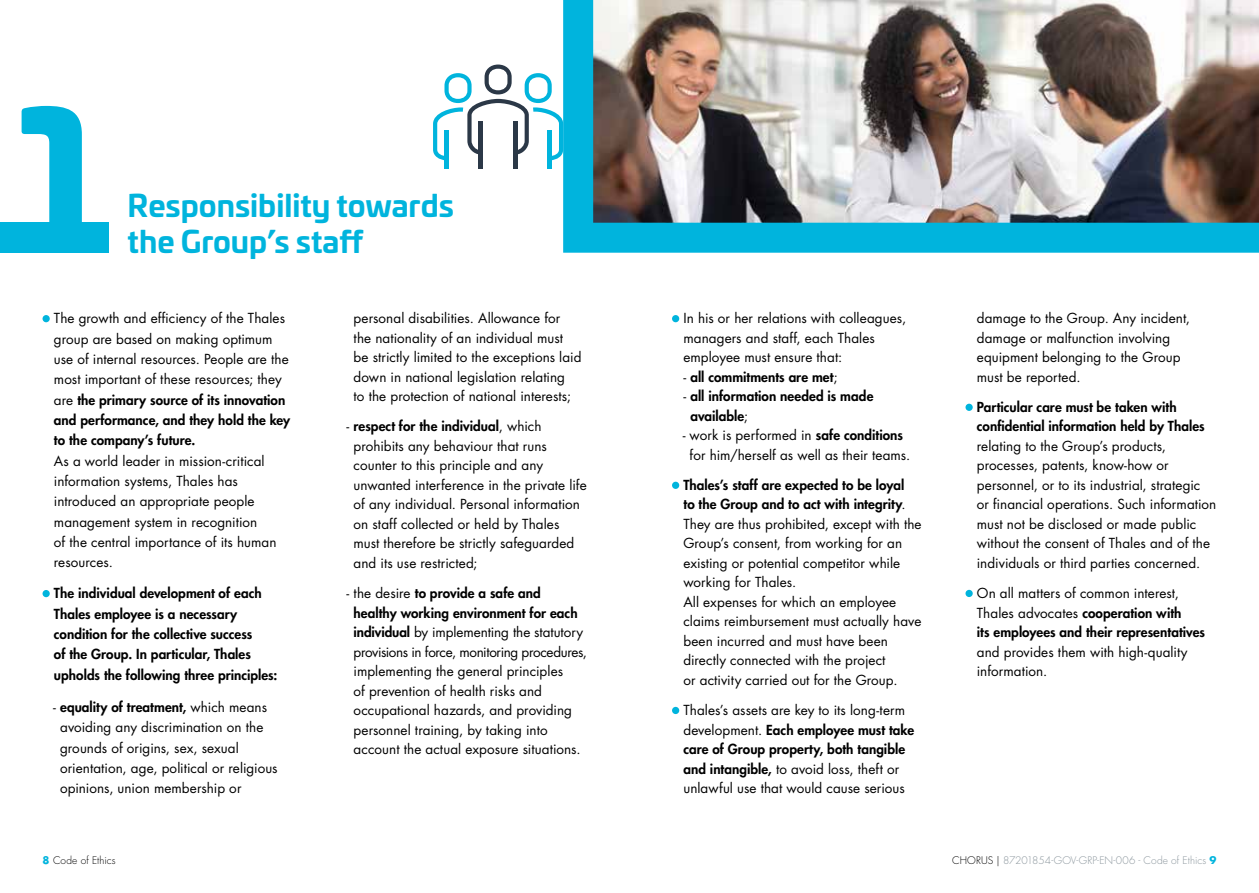
<style>
.page{position:relative;width:1259px;height:893px;background:#fff}
.page>*{position:absolute;margin:0;border:0;box-sizing:border-box;transform-origin:0 0}
.t1{font:900 186px "Univia Pro";color:#00b4dd}
.t2{font:700 30px/36px "Univia Pro";color:#00b4dd}
.t3{font:13.5px/19.5px "Futura Std";letter-spacing:.005em;color:#000}
.t4{font:800 13.5px/19.5px "Futura Std";letter-spacing:.005em;color:#000}
.t5{font:300 10.2px "Futura Std";letter-spacing:.005em;color:#8a959c}
.t6{font:300 10.2px "Futura Std";letter-spacing:.01em;color:#000}
.s1{font-weight:800}
.s2{font-weight:400}
.s3{font-weight:700;color:#00b4dd}
.s4{color:#000}
</style>
<div class="page">
<div style="left:0;top:223px;width:108px;height:30px;background:#00b4dd"></div>
<img style="left:563px;top:0;width:696px;height:253px">
<div style="left:547px;top:130px;width:5px;height:39px;background:#00b4dd"></div>
<hr style="left:513px;top:122px;width:4px;height:47px;background:#2b3847">
<hr style="left:479px;top:122px;width:4px;height:47px;background:#2b3847">
<div style="left:444px;top:130px;width:5px;height:39px;background:#00b4dd"></div>
<svg style="left:433px;top:65px;width:130px;height:95px"></svg>
<div style="left:965px;top:404px;width:7px;height:7px;background:#00b4dd;border-radius:50%"></div>
<div style="left:965px;top:590px;width:7px;height:7px;background:#00b4dd;border-radius:50%"></div>
<div style="left:43px;top:315px;width:7px;height:7px;background:#00b4dd;border-radius:50%"></div>
<div style="left:43px;top:590px;width:7px;height:7px;background:#00b4dd;border-radius:50%"></div>
<div style="left:672px;top:315px;width:7px;height:7px;background:#00b4dd;border-radius:50%"></div>
<div style="left:672px;top:482px;width:7px;height:7px;background:#00b4dd;border-radius:50%"></div>
<div style="left:672px;top:707px;width:7px;height:7px;background:#00b4dd;border-radius:50%"></div>
<h1 class="t1" style="left:15px;top:29px;width:96px">1</h1>
<h2 class="t2" style="left:128px;top:185px;width:328px">Responsibility towards the Group’s staff</h2>
<p class="t3" style="left:54px;top:308px;width:238px;line-height:20.4px">The growth and efficiency of the Thales group are based on making optimum use of internal resources. People are the most important of these resources; they are <span class="s1">the primary source of its innovation and performance, and they hold the key to the company’s future.</span></p>
<p class="t3" style="left:54px;top:451px;width:224px;line-height:20.4px">As a world leader in mission-critical information systems, Thales has introduced an appropriate people management system in recognition<br>of the central importance of its human resources.</p>
<p class="t4" style="left:54px;top:583px;width:225px;line-height:20.4px">The individual development of each Thales employee is a necessary condition for the collective success<br>of the Group. In particular, Thales upholds the following three principles:</p>
<p class="t3" style="left:60px;top:697px;width:219px;line-height:20.4px;text-indent:-7px">- <span class="s1">equality of treatment,</span> which means avoiding any discrimination on the grounds of origins, sex, sexual orientation, age, political or religious opinions, union membership or</p>
<p class="t3" style="left:354px;top:309px;width:229px">personal disabilities. Allowance for<br>the nationality of an individual must<br>be strictly limited to the exceptions laid down in national legislation relating<br>to the protection of national interests;</p>
<p class="t3" style="left:354px;top:417px;width:235px;text-indent:-7px">- <span class="s1">respect for the individual</span>, which prohibits any behaviour that runs counter to this principle and any unwanted interference in the private life of any individual. Personal information on staff collected or held by Thales must therefore be strictly safeguarded and its use restricted;</p>
<p class="t3" style="left:354px;top:583px;width:235px;text-indent:-7px">- the desire <span class="s1">to provide a safe and healthy working environment for each individual</span> by implementing the statutory provisions in force, monitoring procedures, implementing the general principles<br>of prevention of health risks and occupational hazards, and providing personnel training, by taking into account the actual exposure situations.</p>
<p class="t3" style="left:683px;top:309px;width:224px">In his or her relations with colleagues, managers and staff, each Thales employee must ensure that:</p>
<p class="t4" style="left:683px;top:367px;width:156px"><span class="s2">-</span> all commitments are met<span class="s2">;</span></p>
<p class="t4" style="left:690px;top:387px;width:184px;text-indent:-7px"><span class="s2">-</span> all information needed is made available<span class="s2">;</span></p>
<p class="t3" style="left:682px;top:426px;width:229px;text-align:center">- work is performed in <span class="s1">safe conditions </span>for him/herself as well as their teams.</p>
<p class="t3" style="left:683px;top:475px;width:240px"><span class="s1">Thales’s staff are expected to be loyal<br>to the Group and to act with integrity</span>.<br>They are thus prohibited, except with the Group’s consent, from working for an existing or potential competitor while working for Thales.<br>All expenses for which an employee claims reimbursement must actually have been incurred and must have been directly connected with the project<br>or activity carried out for the Group.</p>
<p class="t3" style="left:683px;top:701px;width:232px">Thales’s assets are key to its long-term development. <span class="s1">Each employee must take care of Group property, both tangible and intangible,</span> to avoid loss, theft or unlawful use that would cause serious</p>
<p class="t3" style="left:977px;top:309px;width:215px">damage to the Group. Any incident, damage or malfunction involving equipment belonging to the Group must be reported.</p>
<p class="t4" style="left:977px;top:397px;width:229px">Particular care must be taken with confidential information held by Thales</p>
<p class="t3" style="left:977px;top:436px;width:241px">relating to the Group’s products, processes, patents, know-how or personnel, or to its industrial, strategic<br>or financial operations. Such information must not be disclosed or made public without the consent of Thales and of the individuals or third parties concerned.</p>
<p class="t4" style="left:977px;top:583px;width:230px"><span class="s2">On all matters of common interest,<br>Thales advocates</span> cooperation with<br>its employees and their representatives</p>
<p class="t3" style="left:977px;top:642px;width:212px">and provides them with high-quality information.</p>
<p class="t6" style="left:43px;top:854px;width:75px"><span class="s3">8</span> Code of Ethics</p>
<p class="t5" style="left:952px;top:854px;width:266px"><span class="s4">CHORUS |</span> 87201854-GOV-GRP-EN-006 - Code of Ethics <span class="s3">9</span></p>
</div>
